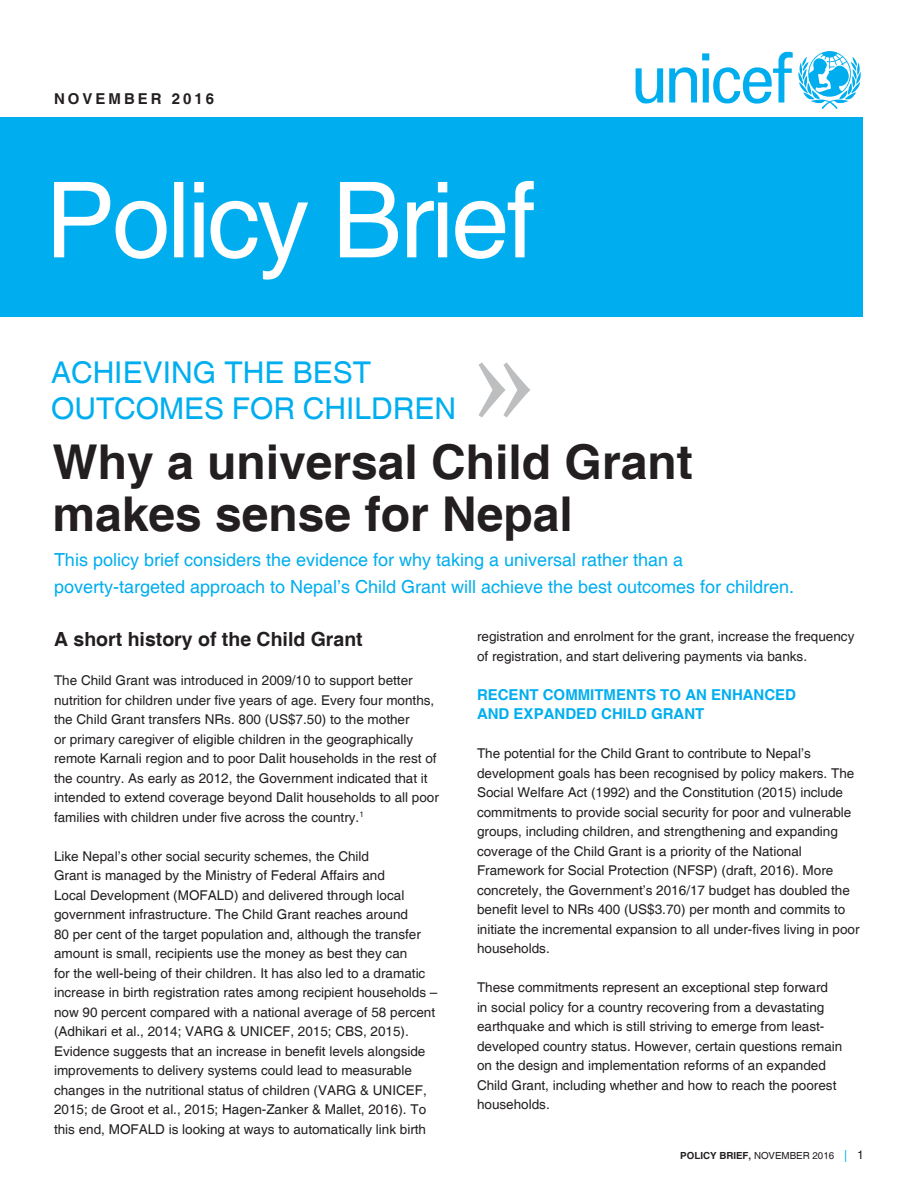
<style>
.page{position:relative;width:918px;height:1188px;background:#fff}
.page>*{position:absolute;margin:0;border:0;box-sizing:border-box;transform-origin:0 0}
.t1{font:150px "Minion Pro";color:#bcbec0}
.t2{font:105px "Helvetica";color:#fff}
.t3{font:700 48px/52.5px "Helvetica";color:#231f20}
.t4{font:30px/36px "Helvetica";color:#00aeef}
.t5{font:700 19.5px "Helvetica";color:#231f20}
.t6{font:18px/27px "Helvetica";color:#00aeef}
.t7{font:700 15px/19.5px "Helvetica";color:#00aeef}
.t8{font:700 15px "Helvetica";letter-spacing:.2em;color:#231f20}
.t9{font:13.5px/19.5px "Helvetica";color:#231f20}
.t10{font:700 9.75px "Helvetica";color:#231f20}
.s1{font-weight:400}
.s2{font-weight:400;font-size:12px;color:#00aeef}
.s3{font-weight:400;font-size:12px}
</style>
<div class="page">
<div style="left:1px;top:117px;width:862px;height:200px;background:#00aeef"></div>
<svg style="left:636px;top:51px;width:225px;height:58px"></svg>
<p class="t8" style="left:54px;top:89px;width:162px">NOVEMB ER 2016</p>
<h2 class="t2" style="left:45px;top:160px;width:492px">Policy Brief</h2>
<h3 class="t4" style="left:51px;top:355px;width:402px">Achieving the best outcomes for children</h3>
<h1 class="t1" style="left:471px;top:292px;width:68px">»</h1>
<h3 class="t3" style="left:52px;top:438px;width:642px">WHY A UNIVERSAL CHILD GRANT<br>MAKES SENSE FOR NEPAL</h3>
<h3 class="t6" style="left:54px;top:547px;width:742px">This policy brief considers the evidence for why taking a universal rather than a poverty-targeted approach to Nepal’s Child Grant will achieve the best outcomes for children.</h3>
<h3 class="t5" style="left:54px;top:627px;width:310px">A SHORT HISTORY OF THE CHILD GRANT</h3>
<p class="t9" style="left:54px;top:671px;width:386px">The Child Grant was introduced in 2009/10 to support better nutrition for children under five years of age. Every four months, the Child Grant transfers NRs. 800 (US$7.50) to the mother<br>or primary caregiver of eligible children in the geographically remote Karnali region and to poor Dalit households in the rest of the country. As early as 2012, the Government indicated that it intended to extend coverage beyond Dalit households to all poor families with children under five across the country.<sup>1</sup></p>
<p class="t9" style="left:54px;top:847px;width:332px">Like Nepal’s other social security schemes, the Child<br>Grant is managed by the Ministry of Federal Affairs and<br>Local Development (MOF</p>
<p class="t9" style="left:477px;top:627px;width:379px">registration and enrolment for the grant, increase the frequency of registration, and start delivering payments via banks.</p>
<p class="t7" style="left:477px;top:686px;width:321px">RECENT COMMITMENTS TO AN ENHANCED<br>AN D EXPAN</p>
<p class="t7" style="left:565px;top:705px;width:141px">DED CHILD GRANT</p>
<p class="t9" style="left:477px;top:744px;width:384px">The potential for the Child Grant to contribute to Nepal’s development goals has been recognised by policy makers. The Social Welfare Act (1992) and the Constitution (2015) include commitments to provide social security for poor and vulnerable groups, including children, and strengthening and expanding coverage of the Child Grant is a priority of the National Framework for Social Protection (NFSP) (draft, 2016). More concretely, the Government’s 2016/17 budget has doubled the benefit level to NRs 400 (US$3.70) per month and commits to initiate the incremental expansion to all under-fives living in poor households.</p>
<p class="t9" style="left:477px;top:978px;width:367px">These commitments represent an exceptional step forward<br>in social policy for a country recovering from a devastating earthquake and which is still striving to emerge from least&shy;developed country status. However, certain questions remain on the design and implementation reforms of an expanded Child Grant, including whether and how to reach the poorest households.</p>
<p class="t9" style="left:54px;top:886px;width:385px;text-indent:154px">ALD) and delivered through local government infrastructure. The Child Grant reaches around<br>80 per cent of the target population and, although the transfer amount is small, recipients use the money as best they can<br>for the well-being of their children. It has also led to a dramatic increase in birth registration rates among recipient households – now 90 percent compared with a national average of 58 percent (Adhikari et al., 2014; VARG &amp; UNICEF, 2015; CBS, 2015).<br>Evidence suggests that an increase in benefit levels alongside improvements to delivery systems could lead to measurable changes in the nutritional status of children (VARG &amp; UNICEF, 2015; de Groot et al., 2015; Hagen-Zanker &amp; Mallet, 2016). To this end, MOFALD is looking at ways to automatically link birth</p>
<p class="t10" style="left:680px;top:1150px;width:185px">POLICY BRIEF, <span class="s1">November 2016</span> <span class="s2">|</span> <span class="s3">1</span></p>
</div>
